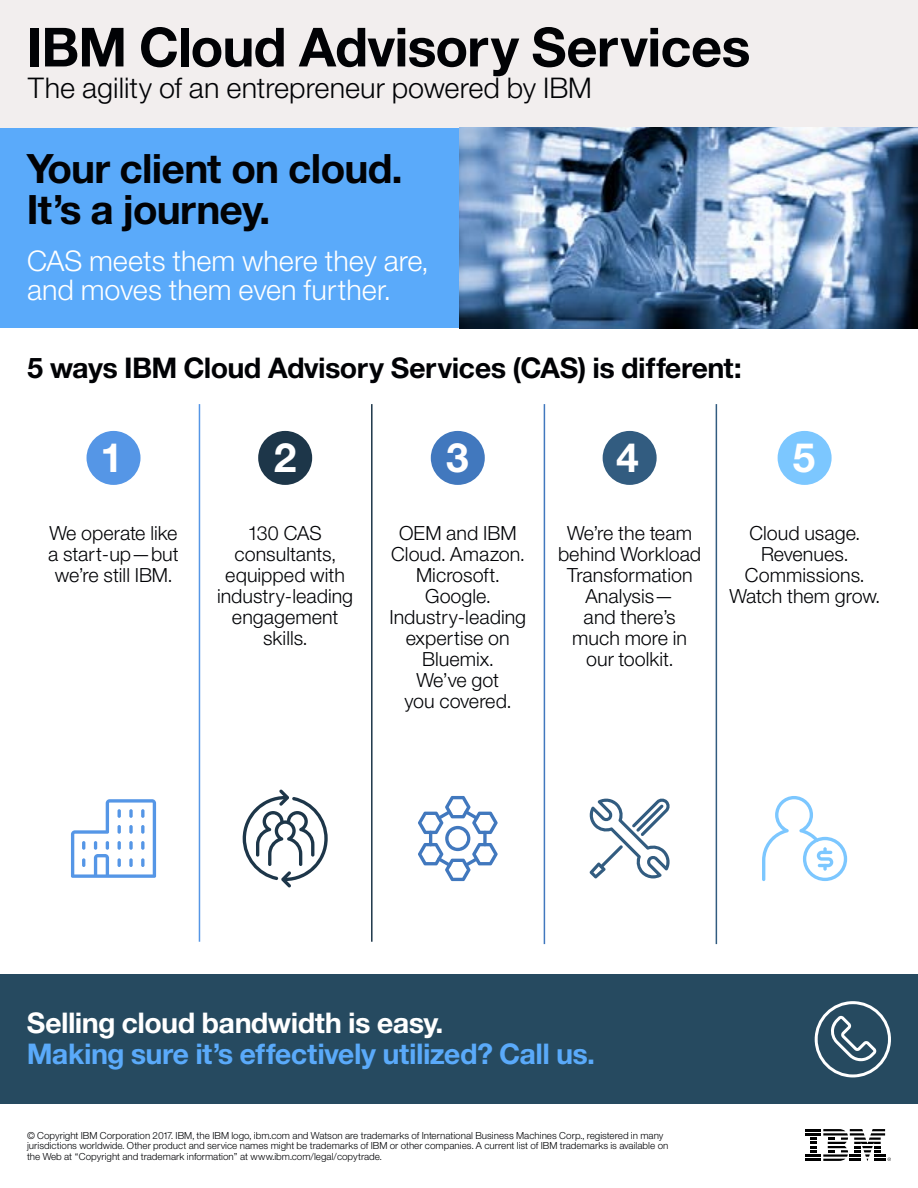
<style>
.page{position:relative;width:918px;height:1188px;background:#fff}
.page>*{position:absolute;margin:0;border:0;box-sizing:border-box;transform-origin:0 0}
.t1{font:54px "Helv Neue Boldfor IBM";color:#010205}
.t2{font:40.5px/40.5px "Helv Neue Boldfor IBM";color:#010205}
.t3{font:40.5px "Helv Neue Boldfor IBM";color:#fff}
.t4{font:28.5px/28.5px "Helv Neue Lightfor IBM";color:#fff}
.t5{font:28.5px "Helv Neue Boldfor IBM";color:#010205}
.t6{font:28.5px "Helv Neue Boldfor IBM";color:#5aaafa}
.t7{font:28.5px "Helv Neue Lightfor IBM";color:#010205}
.t8{font:28.5px "Helv Neue Boldfor IBM";color:#fff}
.t9{font:19.5px/21px "Helv Neue Lightfor IBM";color:#010205;text-align:center}
.t10{font:9.75px/10.5px "Helv Neue Lightfor IBM";color:#010205}
</style>
<div class="page">
<svg style="left:806px;top:1129px;width:85px;height:32px"></svg>
<div style="left:0;top:127px;width:918px;height:201px;background:#5aaafa"></div>
<div style="left:0;top:974px;width:918px;height:130px;background:#264a60"></div>
<div style="left:0;top:0;width:918px;height:127px;background:#f2eeee"></div>
<div style="left:87px;top:431px;width:54px;height:54px;background:#5596e6;border-radius:50%"></div>
<svg style="left:815px;top:1001px;width:76px;height:76px"></svg>
<svg style="left:762px;top:796px;width:85px;height:85px"></svg>
<svg style="left:243px;top:789px;width:85px;height:98px"></svg>
<svg style="left:71px;top:799px;width:85px;height:79px"></svg>
<svg style="left:418px;top:796px;width:80px;height:85px"></svg>
<svg style="left:589px;top:798px;width:81px;height:80px"></svg>
<img style="left:459px;top:127px;width:459px;height:201px">
<hr style="left:199px;top:404px;width:1px;height:538px;background:#5596e6">
<hr style="left:371px;top:404px;width:2px;height:538px;background:#1d3649">
<hr style="left:544px;top:404px;width:1px;height:540px;background:#4178be">
<hr style="left:716px;top:404px;width:1px;height:540px;background:#325c80">
<div style="left:258px;top:431px;width:54px;height:54px;background:#1d3649;border-radius:50%"></div>
<div style="left:431px;top:431px;width:54px;height:54px;background:#4178be;border-radius:50%"></div>
<div style="left:603px;top:431px;width:54px;height:54px;background:#325c80;border-radius:50%"></div>
<div style="left:778px;top:431px;width:54px;height:54px;background:#7cc7ff;border-radius:50%"></div>
<h1 class="t1" style="left:27px;top:13px;width:725px">IBM Cloud Advisory Services</h1>
<h3 class="t7" style="left:27px;top:70px;width:566px">The agility of an entrepreneur powered by IBM</h3>
<h2 class="t2" style="left:27px;top:148px;width:376px">Your client on cloud.<br>It’s a journey.</h2>
<h3 class="t4" style="left:27px;top:246px;width:403px">CAS meets them where they are, and moves them even further.</h3>
<h3 class="t5" style="left:27px;top:350px;width:716px">5 ways IBM Cloud Advisory Services (CAS) is different:</h3>
<h2 class="t3" style="left:102px;top:432px;width:19px">1</h2>
<h3 class="t9" style="left:48px;top:523px;width:132px">We operate like a start-up—but we’re still IBM.</h3>
<h2 class="t3" style="left:274px;top:432px;width:24px">2</h2>
<h2 class="t3" style="left:445px;top:432px;width:25px">3</h2>
<h2 class="t3" style="left:616px;top:432px;width:24px">4</h2>
<h2 class="t3" style="left:792px;top:432px;width:25px">5</h2>
<h3 class="t9" style="left:217px;top:523px;width:138px">130 CAS consultants, equipped with industry-leading engagement skills.</h3>
<h3 class="t9" style="left:729px;top:523px;width:152px">Cloud usage.<br>Revenues.<br>Commissions.<br>Watch them grow.</h3>
<h3 class="t9" style="left:389px;top:523px;width:138px">OEM and IBM<br>Cloud. Amazon.<br>Microsoft.<br>Google.<br>Industry-leading expertise on<br>Bluemix.<br>We’ve got<br>you covered.</h3>
<h3 class="t9" style="left:558px;top:523px;width:145px">We’re the team behind Workload<br>Transformation<br>Analysis—<br>and there’s much more in our toolkit.</h3>
<h3 class="t8" style="left:27px;top:1005px;width:417px">Selling cloud bandwidth is easy.</h3>
<h3 class="t6" style="left:27px;top:1036px;width:569px">Making sure it’s effectively utilized? Call us.</h3>
<p class="t10" style="left:27px;top:1130px;width:643px">© Copyright IBM Corporation 2017. IBM, the IBM logo, ibm.com and Watson are trademarks of International Business Machines Corp., registered in many jurisdictions worldwide. Other product and service names might be trademarks of IBM or other companies. A current list of IBM trademarks is available on the Web at “Copyright and trademark information” at www.ibm.com/legal/copytrade.</p>
</div>
